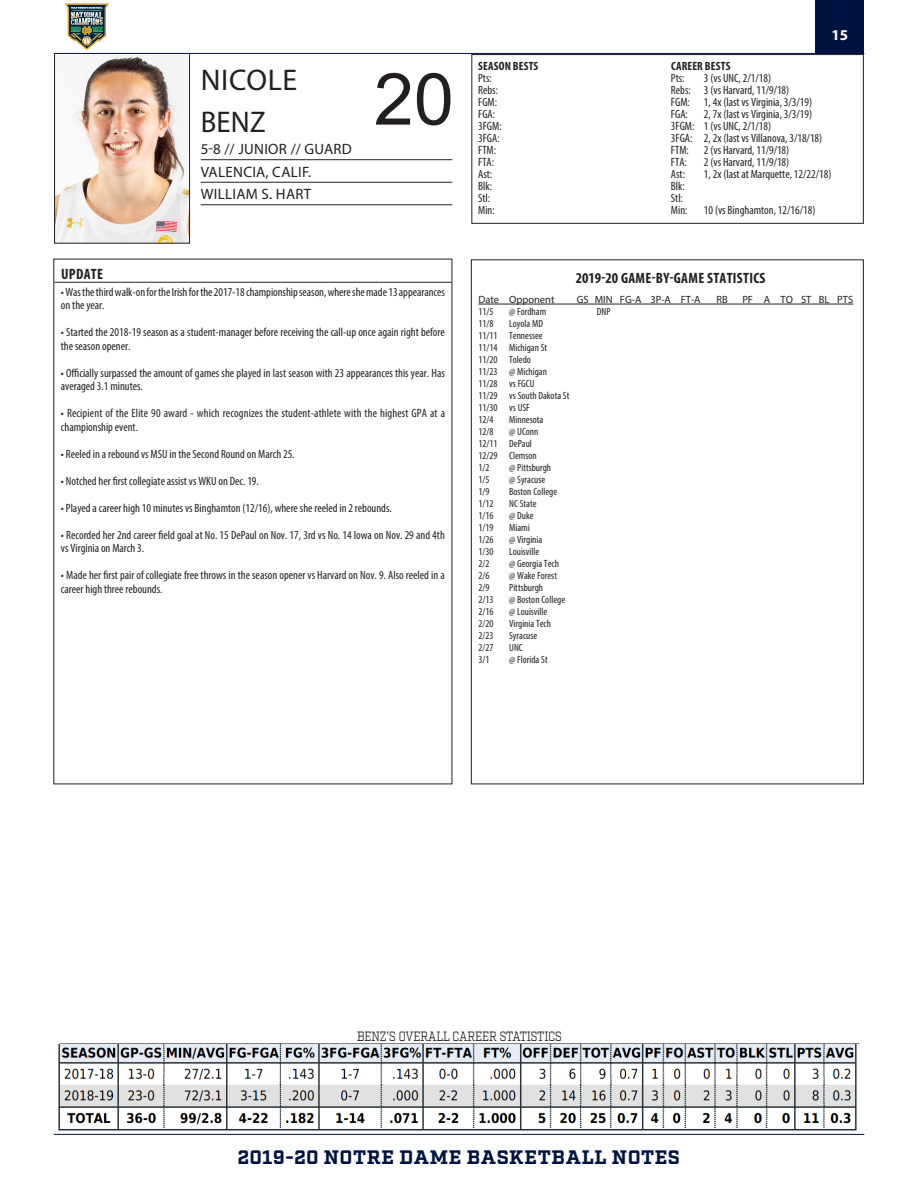
<style>
.page{position:relative;width:918px;height:1188px;background:#fff}
.page>*{position:absolute;margin:0;border:0;box-sizing:border-box;transform-origin:0 0}
.Player_Number{font:72px "Arial";color:#231f20}
.Player_First_Name{font:30px "Myriad Pro";letter-spacing:.01em;color:#231f20}
.Player_First_Name-2{font:30px "Myriad Pro";letter-spacing:.01em;color:#231f20;scale:.96 1}
.t1{font:700 19.5px "Factoria";letter-spacing:.025em;color:#001340}
.Player_Pos_-_Ht_-_Wt{font:15px "Myriad Pro";letter-spacing:.02em;color:#231f20}
.Player_Stats{font:700 condensed 15px "Myriad Pro";letter-spacing:.02em;color:#231f20}
.Player_Bio_Notes_hea{font:700 condensed 15px "Myriad Pro";letter-spacing:.02em;color:#231f20}
.t2{font:700 15px "Myriad Pro";color:#fff}
.CareerHdr{font:13.5px "Factoria";letter-spacing:-.005em;color:#231f20;scale:.8 1}
.Player_Bios_Notes_te{font:condensed 12px/13.5px "Myriad Pro";color:#231f20}
.t3{font:700 condensed 12px "Myriad Pro";letter-spacing:.015em;color:#231f20}
.Player_Stats-2{font:condensed 10.5px "Myriad Pro";color:#231f20}
.Player_Stats-3{font:10.5px "Myriad Pro";color:#231f20}
</style>
<div class="page">
<div style="left:815px;top:0;width:49px;height:53px;background:#001340"></div>
<hr style="left:54px;top:53px;width:810px;height:1px;background:#001340">
<hr style="left:54px;top:1134px;width:810px;height:1px;background:#001340">
<svg style="left:65px;top:3px;width:44px;height:47px"></svg>
<hr style="left:201px;top:159px;width:251px;height:1px;background:#231f20">
<hr style="left:201px;top:182px;width:251px;height:1px;background:#231f20">
<hr style="left:201px;top:205px;width:251px;height:1px;background:#231f20">
<img style="left:56px;top:56px;width:132px;height:186px">
<div style="left:54px;top:54px;width:136px;height:190px;border:1px solid #231f20"></div>
<hr style="left:54px;top:282px;width:398px;height:1px;background:#231f20">
<div style="left:471px;top:54px;width:393px;height:170px;border:1px solid #231f20"></div>
<img style="left:58px;top:1044px;width:799px;height:87px">
<hr style="left:478px;top:304px;width:375px;height:1px;background:#231f20">
<p class="Player_First_Name" style="left:201px;top:61px;width:98px">NICOLE</p>
<p class="Player_First_Name-2" style="left:201px;top:103px;width:69px">BENZ</p>
<p class="Player_Pos_-_Ht_-_Wt" style="left:201px;top:140px;width:153px">5-8 // JUNIOR // GUARD</p>
<p class="Player_Pos_-_Ht_-_Wt" style="left:201px;top:162px;width:112px">VALENCIA, CALIF.</p>
<p class="Player_Pos_-_Ht_-_Wt" style="left:201px;top:185px;width:112px">WILLIAM S. HART</p>
<p class="Player_Number" style="left:374px;top:52px;width:82px">20</p>
<p class="Player_Bio_Notes_hea" style="left:61px;top:265px;width:43px">UPDATE</p>
<p class="Player_Bios_Notes_te" style="left:61px;top:285px;width:385px">• Was the third walk-on for the Irish for the 2017-18 championship season, where she made 13 appearances on the year.</p>
<p class="Player_Bios_Notes_te" style="left:61px;top:325px;width:385px">• Started the 2018-19 season as a student-manager before receiving the call-up once again right before the season opener.</p>
<p class="Player_Bios_Notes_te" style="left:61px;top:366px;width:385px">• Officially surpassed the amount of games she played in last season with 23 appearances this year. Has averaged 3.1 minutes.</p>
<p class="Player_Bios_Notes_te" style="left:61px;top:406px;width:386px">• Recipient of the Elite 90 award - which recognizes the student-athlete with the highest GPA at a championship event.</p>
<p class="Player_Bios_Notes_te" style="left:61px;top:447px;width:235px">• Reeled in a rebound vs MSU in the Second Round on March 25.</p>
<p class="Player_Bios_Notes_te" style="left:61px;top:474px;width:199px">• Notched her first collegiate assist vs WKU on Dec. 19.</p>
<p class="Player_Bios_Notes_te" style="left:61px;top:501px;width:332px">• Played a career high 10 minutes vs Binghamton (12/16), where she reeled in 2 rebounds.</p>
<p class="Player_Bios_Notes_te" style="left:61px;top:528px;width:385px">• Recorded her 2nd career field goal at No. 15 DePaul on Nov. 17, 3rd vs No. 14 Iowa on Nov. 29 and 4th vs Virginia on March 3.</p>
<p class="Player_Bios_Notes_te" style="left:61px;top:568px;width:385px">• Made her first pair of collegiate free throws in the season opener vs Harvard on Nov. 9. Also reeled in a career high three rebounds.</p>
<p class="t3" style="left:478px;top:58px;width:61px">SEASON BESTS</p>
<p class="Player_Bios_Notes_te" style="left:478px;top:71px;width:15px">Pts:</p>
<p class="Player_Bios_Notes_te" style="left:478px;top:83px;width:21px">Rebs:</p>
<p class="Player_Bios_Notes_te" style="left:478px;top:95px;width:20px">FGM:</p>
<p class="Player_Bios_Notes_te" style="left:478px;top:107px;width:18px">FGA:</p>
<p class="Player_Bios_Notes_te" style="left:478px;top:119px;width:25px">3FGM:</p>
<p class="Player_Bios_Notes_te" style="left:478px;top:131px;width:23px">3FGA:</p>
<p class="Player_Bios_Notes_te" style="left:478px;top:143px;width:19px">FTM:</p>
<p class="Player_Bios_Notes_te" style="left:478px;top:155px;width:17px">FTA:</p>
<p class="Player_Bios_Notes_te" style="left:478px;top:167px;width:16px">Ast:</p>
<p class="Player_Bios_Notes_te" style="left:478px;top:179px;width:15px">Blk:</p>
<p class="Player_Bios_Notes_te" style="left:478px;top:191px;width:14px">Stl:</p>
<p class="Player_Bios_Notes_te" style="left:478px;top:203px;width:18px">Min:</p>
<p class="t2" style="left:832px;top:25px;width:18px">15</p>
<p class="t3" style="left:671px;top:58px;width:61px">CAREER BESTS</p>
<p class="Player_Bios_Notes_te" style="left:671px;top:71px;width:15px">Pts:</p>
<p class="Player_Bios_Notes_te" style="left:704px;top:71px;width:69px">3 (vs UNC, 2/1/18)</p>
<p class="Player_Bios_Notes_te" style="left:671px;top:83px;width:120px">Rebs: 3 (vs Harvard, 11/9/18)</p>
<p class="Player_Bios_Notes_te" style="left:671px;top:95px;width:143px">FGM: 1, 4x (last vs Virginia, 3/3/19)</p>
<p class="Player_Bios_Notes_te" style="left:671px;top:107px;width:18px">FGA:</p>
<p class="Player_Bios_Notes_te" style="left:704px;top:107px;width:110px">2, 7x (last vs Virginia, 3/3/19)</p>
<p class="Player_Bios_Notes_te" style="left:671px;top:119px;width:102px">3FGM: 1 (vs UNC, 2/1/18)</p>
<p class="Player_Bios_Notes_te" style="left:671px;top:131px;width:153px">3FGA: 2, 2x (last vs Villanova, 3/18/18)</p>
<p class="Player_Bios_Notes_te" style="left:671px;top:143px;width:19px">FTM:</p>
<p class="Player_Bios_Notes_te" style="left:704px;top:143px;width:87px">2 (vs Harvard, 11/9/18)</p>
<p class="Player_Bios_Notes_te" style="left:671px;top:155px;width:17px">FTA:</p>
<p class="Player_Bios_Notes_te" style="left:704px;top:155px;width:87px">2 (vs Harvard, 11/9/18)</p>
<p class="Player_Bios_Notes_te" style="left:671px;top:167px;width:16px">Ast:</p>
<p class="Player_Bios_Notes_te" style="left:704px;top:167px;width:129px">1, 2x (last at Marquette, 12/22/18)</p>
<p class="Player_Bios_Notes_te" style="left:671px;top:179px;width:15px">Blk:</p>
<p class="Player_Bios_Notes_te" style="left:671px;top:191px;width:14px">Stl:</p>
<p class="Player_Bios_Notes_te" style="left:671px;top:203px;width:18px">Min:</p>
<p class="Player_Bios_Notes_te" style="left:704px;top:203px;width:113px">10 (vs Binghamton, 12/16/18)</p>
<p class="Player_Stats" style="left:576px;top:269px;width:191px">2019-20 GAME-BY-GAME STATISTICS</p>
<p class="Player_Stats-3" style="left:478px;top:293px;width:78px">Date Opponent</p>
<p class="Player_Stats-3" style="left:577px;top:293px;width:125px">GS MIN FG-A 3P-A FT-A</p>
<p class="Player_Stats-3" style="left:717px;top:293px;width:13px">RB</p>
<p class="Player_Stats-3" style="left:742px;top:293px;width:112px">PF A TO ST BL PTS</p>
<p class="Player_Stats-2" style="left:478px;top:305px;width:17px">11/5</p>
<p class="Player_Stats-2" style="left:509px;top:305px;width:39px">@ Fordham</p>
<p class="Player_Stats-2" style="left:597px;top:305px;width:15px">DNP</p>
<p class="Player_Stats-2" style="left:478px;top:317px;width:17px">11/8</p>
<p class="Player_Stats-2" style="left:509px;top:317px;width:35px">Loyola MD</p>
<p class="Player_Stats-2" style="left:478px;top:329px;width:66px">11/11 Tennessee</p>
<p class="Player_Stats-2" style="left:478px;top:341px;width:70px">11/14 Michigan St</p>
<p class="Player_Stats-2" style="left:478px;top:353px;width:54px">11/20 Toledo</p>
<p class="Player_Stats-2" style="left:478px;top:365px;width:70px">11/23 @ Michigan</p>
<p class="Player_Stats-2" style="left:478px;top:377px;width:58px">11/28 vs FGCU</p>
<p class="Player_Stats-2" style="left:478px;top:389px;width:93px">11/29 vs South Dakota St</p>
<p class="Player_Stats-2" style="left:478px;top:401px;width:53px">11/30 vs USF</p>
<p class="Player_Stats-2" style="left:478px;top:413px;width:17px">12/4</p>
<p class="Player_Stats-2" style="left:509px;top:413px;width:36px">Minnesota</p>
<p class="Player_Stats-2" style="left:478px;top:425px;width:17px">12/8</p>
<p class="Player_Stats-2" style="left:509px;top:425px;width:31px">@ UConn</p>
<p class="Player_Stats-2" style="left:478px;top:437px;width:55px">12/11 DePaul</p>
<p class="Player_Stats-2" style="left:478px;top:449px;width:60px">12/29 Clemson</p>
<p class="Player_Stats-2" style="left:478px;top:461px;width:13px">1/2</p>
<p class="Player_Stats-2" style="left:509px;top:461px;width:43px">@ Pittsburgh</p>
<p class="Player_Stats-2" style="left:478px;top:473px;width:13px">1/5</p>
<p class="Player_Stats-2" style="left:509px;top:473px;width:38px">@ Syracuse</p>
<p class="Player_Stats-2" style="left:478px;top:485px;width:13px">1/9</p>
<p class="Player_Stats-2" style="left:509px;top:485px;width:49px">Boston College</p>
<p class="Player_Stats-2" style="left:478px;top:497px;width:17px">1/12</p>
<p class="Player_Stats-2" style="left:509px;top:497px;width:29px">NC State</p>
<p class="Player_Stats-2" style="left:478px;top:509px;width:17px">1/16</p>
<p class="Player_Stats-2" style="left:509px;top:509px;width:26px">@ Duke</p>
<p class="Player_Stats-2" style="left:478px;top:521px;width:17px">1/19</p>
<p class="Player_Stats-2" style="left:509px;top:521px;width:22px">Miami</p>
<p class="Player_Stats-2" style="left:478px;top:533px;width:17px">1/26</p>
<p class="Player_Stats-2" style="left:509px;top:533px;width:35px">@ Virginia</p>
<p class="Player_Stats-2" style="left:478px;top:545px;width:17px">1/30</p>
<p class="Player_Stats-2" style="left:509px;top:545px;width:32px">Louisville</p>
<p class="Player_Stats-2" style="left:478px;top:557px;width:13px">2/2</p>
<p class="Player_Stats-2" style="left:509px;top:557px;width:51px">@ Georgia Tech</p>
<p class="Player_Stats-2" style="left:478px;top:569px;width:13px">2/6</p>
<p class="Player_Stats-2" style="left:509px;top:569px;width:49px">@ Wake Forest</p>
<p class="Player_Stats-2" style="left:478px;top:581px;width:13px">2/9</p>
<p class="Player_Stats-2" style="left:509px;top:581px;width:35px">Pittsburgh</p>
<p class="Player_Stats-2" style="left:478px;top:593px;width:17px">2/13</p>
<p class="Player_Stats-2" style="left:509px;top:593px;width:57px">@ Boston College</p>
<p class="Player_Stats-2" style="left:478px;top:605px;width:17px">2/16</p>
<p class="Player_Stats-2" style="left:509px;top:605px;width:40px">@ Louisville</p>
<p class="Player_Stats-2" style="left:478px;top:617px;width:17px">2/20</p>
<p class="Player_Stats-2" style="left:509px;top:617px;width:43px">Virginia Tech</p>
<p class="Player_Stats-2" style="left:478px;top:629px;width:17px">2/23</p>
<p class="Player_Stats-2" style="left:509px;top:629px;width:30px">Syracuse</p>
<p class="Player_Stats-2" style="left:478px;top:641px;width:17px">2/27</p>
<p class="Player_Stats-2" style="left:509px;top:641px;width:15px">UNC</p>
<p class="Player_Stats-2" style="left:478px;top:653px;width:13px">3/1</p>
<p class="Player_Stats-2" style="left:509px;top:653px;width:40px">@ Florida St</p>
<p class="CareerHdr" style="left:357px;top:1028px;width:257px">BENZ’S OVERALL CAREER STATISTICS</p>
<h3 class="t1" style="left:238px;top:1145px;width:444px">2019-20 NOTRE DAME BASKETBALL NOTES</h3>
</div>
